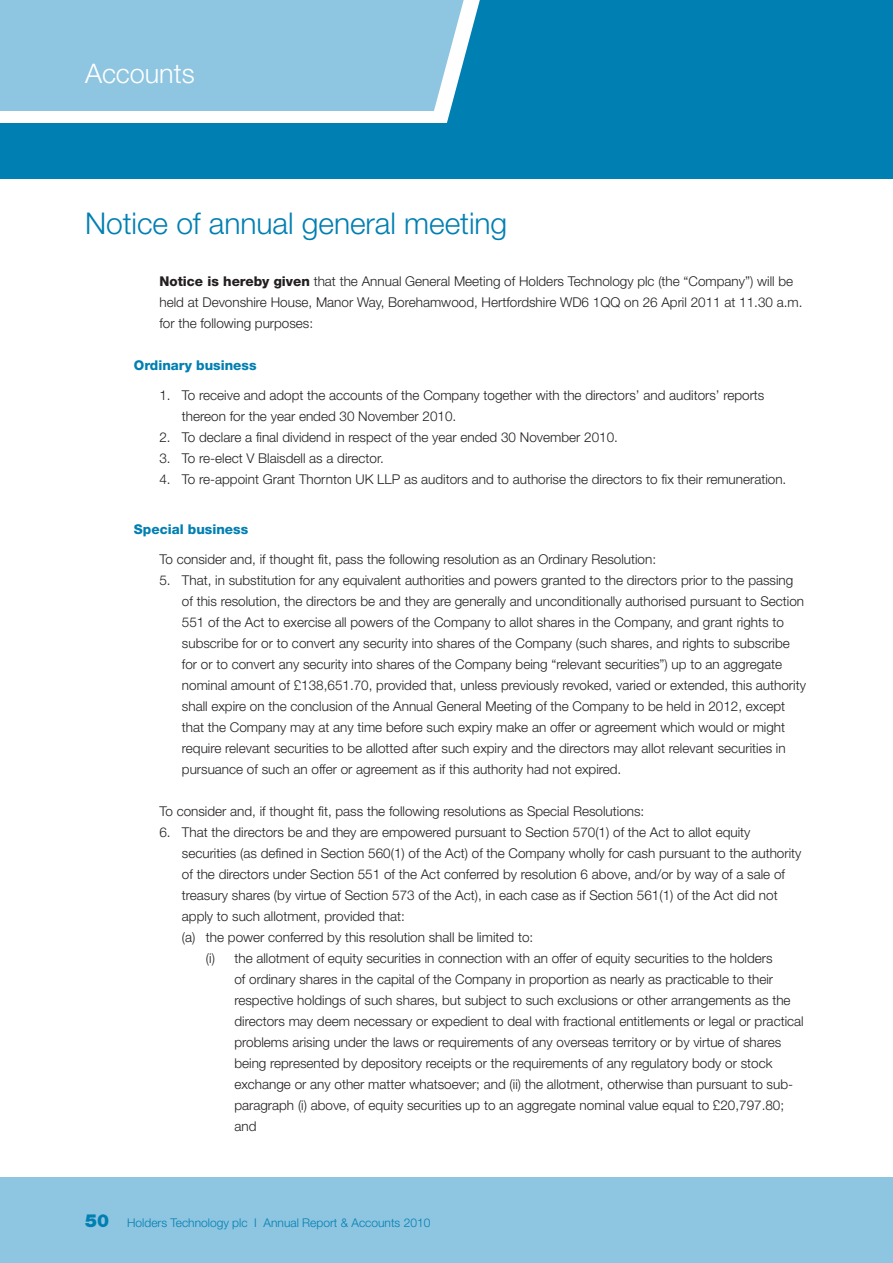
<style>
.page{position:relative;width:893px;height:1263px;background:#fff}
.page>*{position:absolute;margin:0;border:0;box-sizing:border-box;transform-origin:0 0}
.t1{font:300 30px "Helvetica Neue LT Std";color:#007fb2}
.t2{font:300 27px "Helvetica Neue LT Std";color:#fff}
.t3{font:300 13.5px/21px "Helvetica Neue LT Std";color:#231f20}
.t4{font:800 13.5px "Helvetica Neue LT Std";color:#007fb2}
.t5{font:300 12px "Helvetica Neue LT Std";color:#007fb2}
.s1{font-weight:800}
.s2{font-weight:900;font-size:18px}
</style>
<div class="page">
<div style="left:0;top:0;width:553px;height:129px;background:#8ec5e0"></div>
<div style="left:0;top:111px;width:685px;height:185px;background:#fff"></div>
<div style="left:544px;top:0;width:349px;height:179px;background:#007fb2"></div>
<svg style="left:434px;top:0;width:110px;height:123px;background:#369ac2"></svg>
<div style="left:0;top:123px;width:697px;height:56px;background:#007fb2"></div>
<div style="left:0;top:1178px;width:893px;height:85px;background:#8ec5e0"></div>
<h2 class="t2" style="left:85px;top:57px;width:111px">Accounts</h2>
<h1 class="t1" style="left:85px;top:205px;width:424px">Notice of annual general meeting</h1>
<p class="t3" style="left:159px;top:270px;width:645px"><span class="s1">Notice is hereby given</span> that the Annual General Meeting of Holders Technology plc (the “Company”) will be held at Devonshire House, Manor Way, Borehamwood, Hertfordshire WD6 1QQ on 26 April 2011 at 11.30 a.m. for the following purposes:</p>
<p class="t4" style="left:134px;top:357px;width:124px">Ordinary business</p>
<p class="t3" style="left:182px;top:384px;width:584px;text-indent:-22px">1. To receive and adopt the accounts of the Company together with the directors’ and auditors’ reports thereon for the year ended 30 November 2010.</p>
<p class="t3" style="left:159px;top:426px;width:460px">2. To declare a final dividend in respect of the year ended 30 November 2010.</p>
<p class="t3" style="left:159px;top:447px;width:226px">3. To re-elect V Blaisdell as a director.</p>
<p class="t3" style="left:159px;top:468px;width:628px">4. To re-appoint Grant Thornton UK LLP as auditors and to authorise the directors to fix their remuneration.</p>
<p class="t4" style="left:134px;top:521px;width:116px">Special business</p>
<p class="t3" style="left:159px;top:548px;width:498px">To consider and, if thought fit, pass the following resolution as an Ordinary Resolution:</p>
<p class="t3" style="left:182px;top:569px;width:625px;text-indent:-23px">5. That, in substitution for any equivalent authorities and powers granted to the directors prior to the passing of this resolution, the directors be and they are generally and unconditionally authorised pursuant to Section 551 of the Act to exercise all powers of the Company to allot shares in the Company, and grant rights to subscribe for or to convert any security into shares of the Company (such shares, and rights to subscribe for or to convert any security into shares of the Company being “relevant securities”) up to an aggregate nominal amount of £138,651.70, provided that, unless previously revoked, varied or extended, this authority shall expire on the conclusion of the Annual General Meeting of the Company to be held in 2012, except that the Company may at any time before such expiry make an offer or agreement which would or might require relevant securities to be allotted after such expiry and the directors may allot relevant securities in pursuance of such an offer or agreement as if this authority had not expired.</p>
<p class="t3" style="left:159px;top:800px;width:486px">To consider and, if thought fit, pass the following resolutions as Special Resolutions:</p>
<p class="t3" style="left:159px;top:821px;width:592px">6. That the directors be and they are empowered pursuant to Section 570(1) of the Act to allot equity</p>
<p class="t3" style="left:182px;top:842px;width:621px">securities (as defined in Section 560(1) of the Act) of the Company wholly for cash pursuant to the authority</p>
<p class="t3" style="left:182px;top:863px;width:604px">of the directors under Section 551 of the Act conferred by resolution 6 above, and/or by way of a sale of</p>
<p class="t3" style="left:182px;top:884px;width:597px">treasury shares (by virtue of Section 573 of the Act), in each case as if Section 561(1) of the Act did not</p>
<p class="t3" style="left:182px;top:905px;width:224px">apply to such allotment, provided that:</p>
<p class="t3" style="left:182px;top:926px;width:353px">(a) the power conferred by this resolution shall be limited to:</p>
<p class="t3" style="left:206px;top:947px;width:568px">(i) the allotment of equity securities in connection with an offer of equity securities to the holders</p>
<p class="t3" style="left:234px;top:968px;width:540px">of ordinary shares in the capital of the Company in proportion as nearly as practicable to their</p>
<p class="t3" style="left:234px;top:989px;width:558px">respective holdings of such shares, but subject to such exclusions or other arrangements as the</p>
<p class="t3" style="left:234px;top:1010px;width:571px">directors may deem necessary or expedient to deal with fractional entitlements or legal or practical</p>
<p class="t3" style="left:234px;top:1031px;width:548px">problems arising under the laws or requirements of any overseas territory or by virtue of shares</p>
<p class="t3" style="left:234px;top:1052px;width:539px">being represented by depository receipts or the requirements of any regulatory body or stock</p>
<p class="t3" style="left:234px;top:1073px;width:560px">exchange or any other matter whatsoever; and (ii) the allotment, otherwise than pursuant to sub-</p>
<p class="t3" style="left:234px;top:1094px;width:551px">paragraph (i) above, of equity securities up to an aggregate nominal value equal to £20,797.80;</p>
<p class="t3" style="left:234px;top:1115px;width:24px">and</p>
<p class="t5" style="left:85px;top:1215px;width:347px"><span class="s2">50</span> Holders Technology plc I Annual Report &amp; Accounts 2010</p>
</div>
